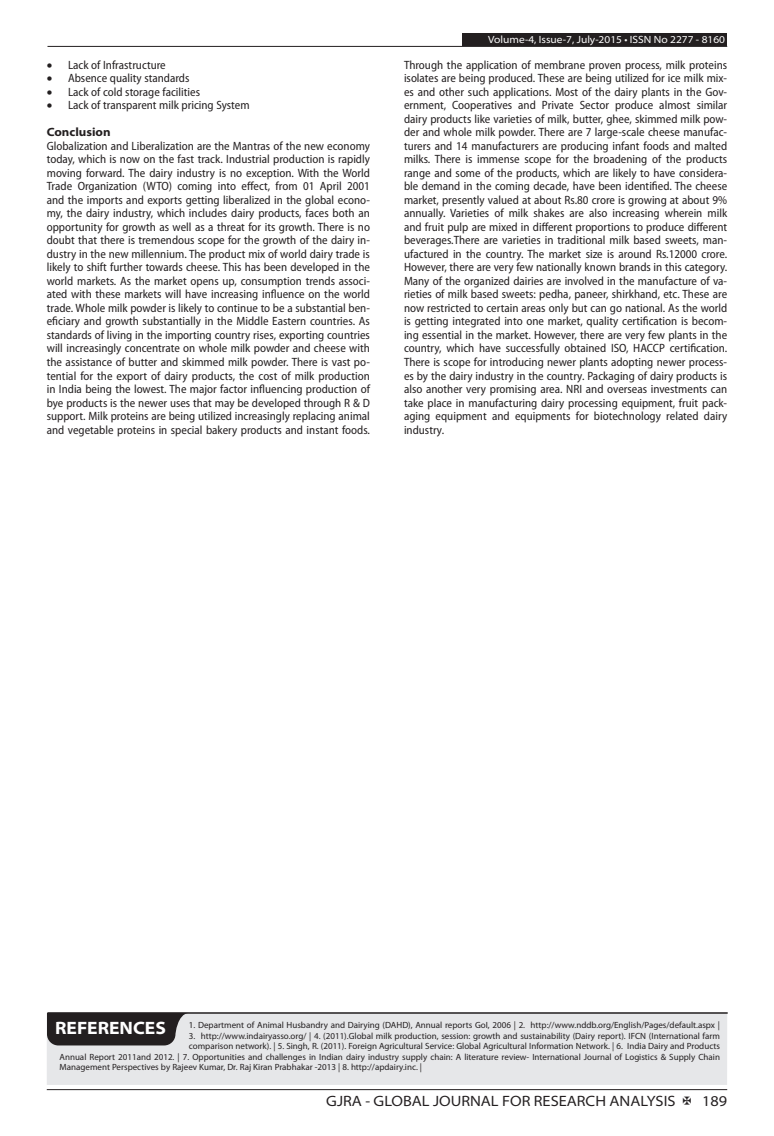
<style>
.page{position:relative;width:774px;height:1136px;background:#fff}
.page>*{position:absolute;margin:0;border:0;box-sizing:border-box;transform-origin:0 0}
.GRA_Bold{font:700 semi-expanded 18px "Myriad Pro";color:#fff}
.t1{font:semi-expanded 15px "Myriad Pro";color:#231f20}
.GRA_Body_Text{font:semi-condensed 12px/13.5px "Myriad Pro";color:#231f20;text-align:justify}
.GRA_Bullet{font:semi-condensed 12px "Myriad Pro";color:#231f20}
.GRA_Bold-2{font:700 semi-expanded 12px "Myriad Pro";color:#231f20}
.t2{font:semi-expanded 10.5px "Myriad Pro";color:#fff}
.GRA_Reference{font:9px "Myriad Pro";color:#231f20}
</style>
<div class="page">
<hr style="left:47px;top:1089px;width:680px;height:1px;background:#231f20">
<div style="left:462px;top:33px;width:265px;height:13px;background:#231f20"></div>
<hr style="left:47px;top:46px;width:680px;height:1px;background:#231f20">
<div style="left:47px;top:1012px;width:680px;height:72px;background:#e6e7e9"></div>
<hr style="left:48px;top:1012px;width:679px;height:1px;background:#231f20">
<svg style="left:47px;top:1012px;width:142px;height:33px;background:#353132"></svg>
<p class="GRA_Bullet" style="left:47px;top:58px;width:121px">• Lack of Infrastructure</p>
<p class="GRA_Bullet" style="left:47px;top:72px;width:144px">• Absence quality standards</p>
<p class="GRA_Bullet" style="left:47px;top:85px;width:155px">• Lack of cold storage facilities</p>
<p class="GRA_Bullet" style="left:47px;top:99px;width:204px">• Lack of transparent milk pricing System</p>
<p class="GRA_Bold-2" style="left:47px;top:125px;width:65px">Conclusion</p>
<p class="GRA_Body_Text" style="left:47px;top:139px;width:325px">Globalization and Liberalization are the Mantras of the new economy today, which is now on the fast track. Industrial production is rapidly moving forward. The dairy industry is no exception. With the World Trade Organization (WTO) coming into effect, from 01 April 2001 and the imports and exports getting liberalized in the global econo&shy;my, the dairy industry, which includes dairy products, faces both an opportunity for growth as well as a threat for its growth. There is no doubt that there is tremendous scope for the growth of the dairy in&shy;dustry in the new millennium. The product mix of world dairy trade is likely to shift further towards cheese. This has been developed in the world markets. As the market opens up, consumption trends associ&shy;ated with these markets will have increasing influence on the world trade. Whole milk powder is likely to continue to be a substantial ben&shy;eficiary and growth substantially in the Middle Eastern countries. As standards of living in the importing country rises, exporting countries will increasingly concentrate on whole milk powder and cheese with the assistance of butter and skimmed milk powder. There is vast po&shy;tential for the export of dairy products, the cost of milk production in India being the lowest. The major factor influencing production of bye products is the newer uses that may be developed through R &amp; D support. Milk proteins are being utilized increasingly replacing animal and vegetable proteins in special bakery products and instant foods.</p>
<p class="t2" style="left:488px;top:34px;width:238px">Volume-4, Issue-7, July-2015 • ISSN No 2277 - 8160</p>
<p class="GRA_Body_Text" style="left:404px;top:58px;width:325px">Through the application of membrane proven process, milk proteins isolates are being produced. These are being utilized for ice milk mix&shy;es and other such applications. Most of the dairy plants in the Gov&shy;ernment, Cooperatives and Private Sector produce almost similar dairy products like varieties of milk, butter, ghee, skimmed milk pow&shy;der and whole milk powder. There are 7 large-scale cheese manufac&shy;turers and 14 manufacturers are producing infant foods and malted milks. There is immense scope for the broadening of the products range and some of the products, which are likely to have considera&shy;ble demand in the coming decade, have been identified. The cheese market, presently valued at about Rs.80 crore is growing at about 9% annually. Varieties of milk shakes are also increasing wherein milk and fruit pulp are mixed in different proportions to produce different beverages.There are varieties in traditional milk based sweets, man&shy;ufactured in the country. The market size is around Rs.12000 crore.<br>However, there are very few nationally known brands in this category.<br>Many of the organized dairies are involved in the manufacture of va&shy;rieties of milk based sweets: pedha, paneer, shirkhand, etc. These are now restricted to certain areas only but can go national. As the world is getting integrated into one market, quality certification is becom&shy;ing essential in the market. However, there are very few plants in the country, which have successfully obtained ISO, HACCP certification.<br>There is scope for introducing newer plants adopting newer process&shy;es by the dairy industry in the country. Packaging of dairy products is also another very promising area. NRI and overseas investments can take place in manufacturing dairy processing equipment, fruit pack&shy;aging equipment and equipments for biotechnology related dairy industry.</p>
<p class="GRA_Bold" style="left:55px;top:1017px;width:112px">REFERENCES</p>
<p class="GRA_Reference" style="left:189px;top:1020px;width:533px">1. Department of Animal Husbandry and Dairying (DAHD), Annual reports GoI, 2006 | 2. http://www.nddb.org/English/Pages/default.aspx |</p>
<p class="GRA_Reference" style="left:189px;top:1030px;width:533px">3. http://www.indairyasso.org/ | 4. (2011).Global milk production, session: growth and sustainability (Dairy report). IFCN (International farm</p>
<p class="GRA_Reference" style="left:189px;top:1041px;width:533px">comparison network). | 5. Singh, R. (2011). Foreign Agricultural Service: Global Agricultural Information Network. | 6. India Dairy and Products</p>
<p class="GRA_Reference" style="left:60px;top:1051px;width:662px">Annual Report 2011and 2012. | 7. Opportunities and challenges in Indian dairy industry supply chain: A literature review- International Journal of Logistics &amp; Supply Chain</p>
<p class="GRA_Reference" style="left:60px;top:1062px;width:364px">Management Perspectives by Rajeev Kumar, Dr. Raj Kiran Prabhakar -2013 | 8. http://apdairy.inc. |</p>
<p class="t1" style="left:326px;top:1092px;width:351px">GJRA - GLOBAL JOURNAL FOR RESEARCH ANALYSIS</p>
<p class="t1" style="left:702px;top:1092px;width:27px">189</p>
</div>
